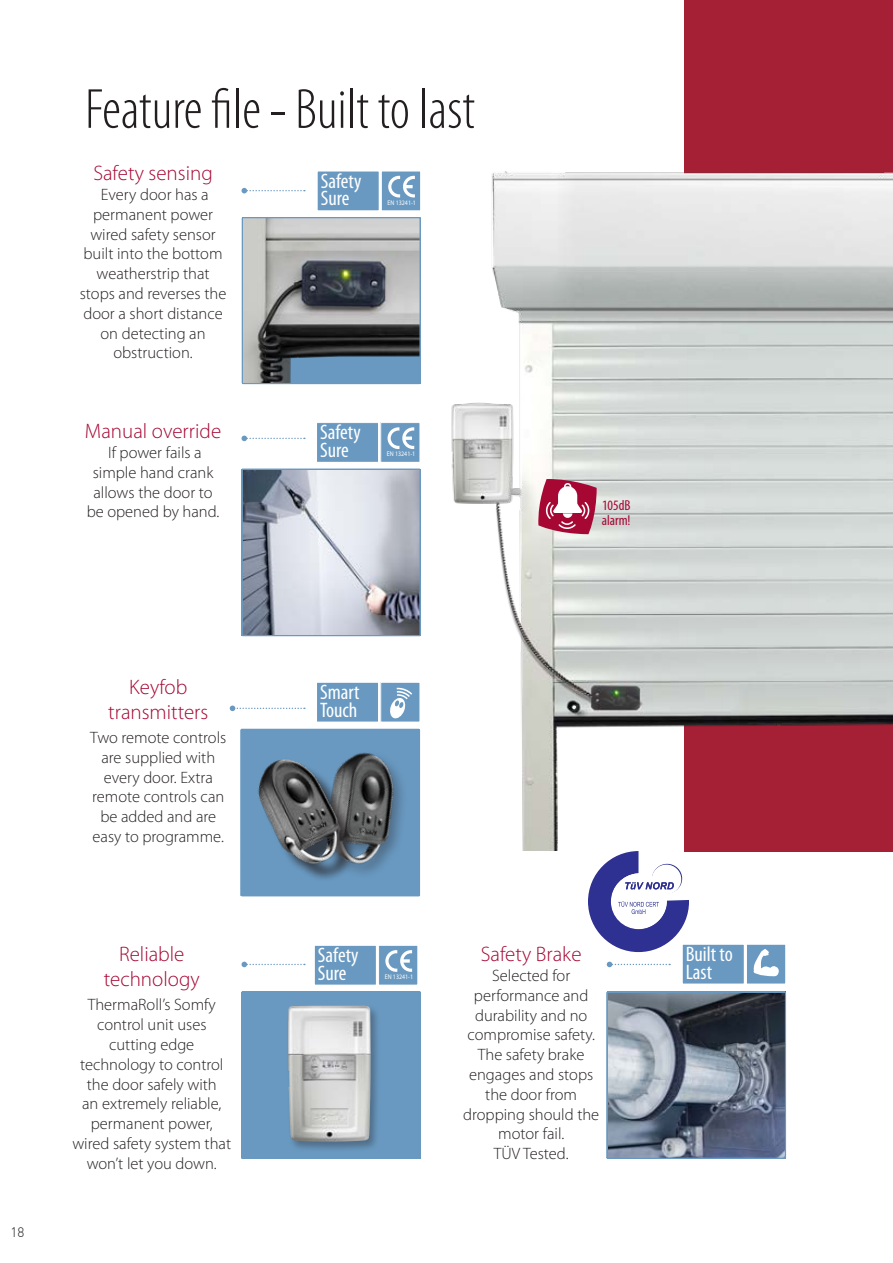
<style>
.page{position:relative;width:893px;height:1263px;background:#fff}
.page>*{position:absolute;margin:0;border:0;box-sizing:border-box;transform-origin:0 0}
.t1{font:300 condensed 57px "Myriad Pro";color:#231f20}
.t2{font:300 21px/25.2px "Myriad Pro";color:#a60733;text-align:center}
.t3{font:condensed 21px/17.4px "Myriad Pro";color:#fff}
.t4{font:300 16.5px/19.8px "Myriad Pro";color:#231f20;text-align:center}
.t5{font:condensed 14.4px/15px "Myriad Pro";color:#a60733}
.t6{font:300 13.5px "DIN";color:#231f20}
.t7{font:6.75px "Myriad";color:#fff;scale:.89 1}
</style>
<div class="page">
<div style="left:685px;top:0;width:208px;height:851px;background:#a62035"></div>
<img style="left:349px;top:57px;width:544px;height:793px">
<svg style="left:607px;top:991px;width:179px;height:168px;background:#6c7787"></svg>
<svg style="left:607px;top:962px;width:63px;height:5px"></svg>
<svg style="left:242px;top:962px;width:63px;height:5px"></svg>
<svg style="left:242px;top:436px;width:63px;height:5px"></svg>
<svg style="left:230px;top:705px;width:20px;height:6px"></svg>
<svg style="left:242px;top:188px;width:63px;height:5px"></svg>
<svg style="left:241px;top:469px;width:180px;height:167px;background:#b4b9c5"></svg>
<img style="left:251px;top:701px;width:217px;height:196px">
<div style="left:241px;top:991px;width:180px;height:168px;background:#6999c1"></div>
<div style="left:682px;top:944px;width:62px;height:40px;background:#6999c1"></div>
<div style="left:682px;top:944px;width:62px;height:40px;border:1px solid #fff"></div>
<div style="left:746px;top:944px;width:40px;height:40px;background:#6999c1"></div>
<div style="left:746px;top:944px;width:40px;height:40px;border:1px solid #fff"></div>
<svg style="left:753px;top:949px;width:26px;height:27px"></svg>
<div style="left:314px;top:945px;width:62px;height:40px;background:#6999c1"></div>
<div style="left:314px;top:945px;width:63px;height:40px;border:1px solid #fff"></div>
<div style="left:379px;top:945px;width:39px;height:40px;background:#6999c1"></div>
<div style="left:378px;top:945px;width:40px;height:40px;border:1px solid #fff"></div>
<svg style="left:385px;top:950px;width:27px;height:22px"></svg>
<div style="left:317px;top:423px;width:62px;height:39px;background:#6999c1"></div>
<div style="left:316px;top:422px;width:63px;height:40px;border:1px solid #fff"></div>
<div style="left:381px;top:423px;width:39px;height:39px;background:#6999c1"></div>
<svg style="left:388px;top:427px;width:26px;height:22px"></svg>
<div style="left:317px;top:682px;width:62px;height:40px;background:#6999c1"></div>
<div style="left:316px;top:682px;width:63px;height:40px;border:1px solid #fff"></div>
<div style="left:381px;top:682px;width:39px;height:40px;background:#6999c1"></div>
<svg style="left:390px;top:687px;width:22px;height:32px"></svg>
<div style="left:317px;top:171px;width:62px;height:40px;background:#6999c1"></div>
<div style="left:317px;top:171px;width:62px;height:40px;border:1px solid #fff"></div>
<div style="left:381px;top:171px;width:40px;height:40px;background:#6999c1"></div>
<div style="left:381px;top:171px;width:40px;height:40px;border:1px solid #fff"></div>
<svg style="left:388px;top:176px;width:27px;height:21px"></svg>
<svg style="left:537px;top:479px;width:60px;height:55px"></svg>
<svg style="left:242px;top:217px;width:179px;height:167px;background:#81888e"></svg>
<svg style="left:587px;top:850px;width:103px;height:103px;fill:#2e3092"></svg>
<div style="left:584px;top:847px;width:108px;height:108px;border:3px solid #fff;border-radius:50%"></div>
<svg style="left:652px;top:864px;width:30px;height:29px"></svg>
<div style="left:652px;top:864px;width:29px;height:30px;background:#fff;border-radius:50%"></div>
<svg style="left:610px;top:871px;width:64px;height:59px"></svg>
<div style="left:286px;top:1004px;width:95px;height:148px;background:#231f20;opacity:.35"></div>
<img style="left:288px;top:1006px;width:83px;height:136px">
<img style="left:240px;top:733px;width:136px;height:159px">
<h1 class="t1" style="left:85px;top:75px;width:391px">Feature file - Built to last</h1>
<p class="t2" style="left:93px;top:160px;width:121px">Safety sensing</p>
<p class="t4" style="left:80px;top:184px;width:148px">Every door has a permanent power wired safety sensor built into the bottom weatherstrip that stops and reverses the door a short distance on detecting an obstruction.</p>
<p class="t2" style="left:85px;top:418px;width:138px">Manual override</p>
<p class="t4" style="left:87px;top:442px;width:134px">If power fails a simple hand crank allows the door to be opened by hand.</p>
<p class="t3" style="left:321px;top:172px;width:42px">Safety<br>Sure</p>
<p class="t7" style="left:388px;top:199px;width:33px">EN 13241-1</p>
<p class="t3" style="left:320px;top:424px;width:42px">Safety<br>Sure</p>
<p class="t7" style="left:387px;top:451px;width:33px">EN 13241-1</p>
<p class="t5" style="left:602px;top:498px;width:30px">105dB alarm!</p>
<p class="t6" style="left:10px;top:1223px;width:15px">18</p>
<p class="t2" style="left:108px;top:674px;width:101px">Keyfob transmitters</p>
<p class="t4" style="left:90px;top:727px;width:138px">Two remote controls are supplied with every door. Extra remote controls can be added and are easy to programme.</p>
<p class="t2" style="left:104px;top:941px;width:97px">Reliable technology</p>
<p class="t4" style="left:72px;top:995px;width:160px">ThermaRoll’s Somfy control unit uses cutting edge technology to control the door safely with<br>an extremely reliable, permanent power, wired safety system that won’t let you down.</p>
<p class="t3" style="left:320px;top:683px;width:41px">Smart<br>Touch</p>
<p class="t3" style="left:318px;top:946px;width:42px">Safety<br>Sure</p>
<p class="t7" style="left:385px;top:973px;width:33px">EN 13241-1</p>
<p class="t2" style="left:481px;top:941px;width:102px">Safety Brake</p>
<p class="t4" style="left:463px;top:965px;width:138px">Selected for performance and durability and no compromise safety.<br>The safety brake engages and stops the door from dropping should the motor fail.<br>TÜV Tested.</p>
<p class="t3" style="left:686px;top:945px;width:49px">Built to<br>Last</p>
</div>
